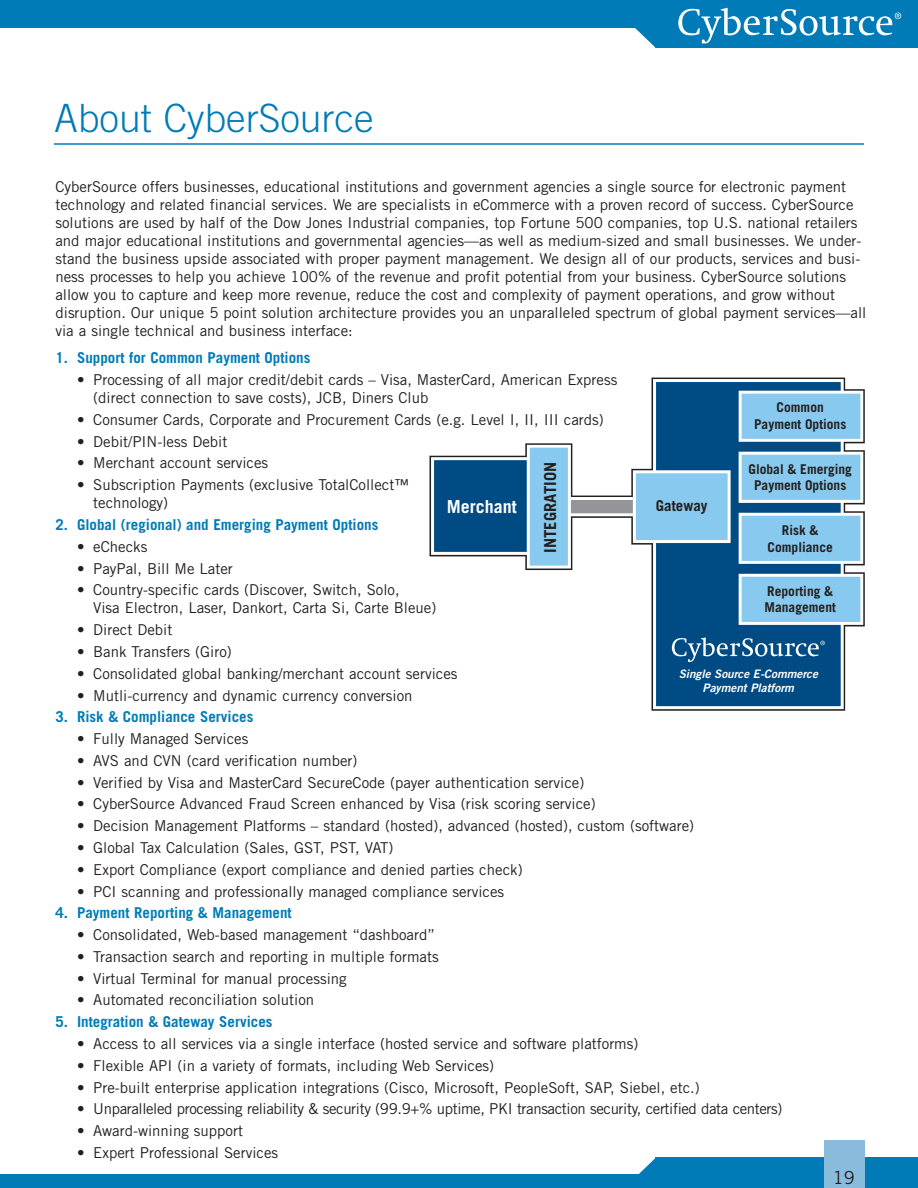
<style>
.page{position:relative;width:918px;height:1188px;background:#fff}
.page>*{position:absolute;margin:0;border:0;box-sizing:border-box;transform-origin:0 0}
.t1{font:300 39px "Trade Gothic";color:#007bb7}
.t2{font:700 18px "Trade Gothic";color:#fff}
.t3{font:18px "Trade Gothic";color:#231f20}
.t4{font:700 16.5px "Trade Gothic";color:#231f20}
.t5{font:15px/18px "Trade Gothic";color:#231f20}
.t6{font:700 15px "Trade Gothic";color:#007bb7}
.t7{font:15px "Trade Gothic";letter-spacing:-.025em;color:#231f20}
.t8{font:700 15px "Trade Gothic";color:#231f20}
.t9{font:700 13.5px/16.5px "Trade Gothic";color:#231f20;text-align:center}
.t10{font:italic 11.7px/14px "Trade Gothic Bold Two";color:#fff;text-align:center}
</style>
<div class="page">
<div style="left:0;top:0;width:665px;height:28px;background:#007bb7"></div>
<svg style="left:635px;top:28px;width:21px;height:20px"></svg>
<div style="left:656px;top:1158px;width:262px;height:30px;background:#007bb7"></div>
<div style="left:0;top:1174px;width:663px;height:14px;background:#007bb7"></div>
<svg style="left:639px;top:1158px;width:17px;height:16px"></svg>
<div style="left:824px;top:1140px;width:40px;height:48px;background:#89bbdd"></div>
<div style="left:656px;top:0;width:262px;height:48px;background:#007bb7"></div>
<svg style="left:678px;top:8px;width:223px;height:35px"></svg>
<hr style="left:54px;top:143px;width:810px;height:2px;background:#007bb7">
<div style="left:737px;top:389px;width:128px;height:54px;border:6px solid #231f20"></div>
<div style="left:737px;top:511px;width:128px;height:54px;border:6px solid #231f20"></div>
<div style="left:737px;top:572px;width:128px;height:54px;border:6px solid #231f20"></div>
<div style="left:737px;top:450px;width:128px;height:54px;border:6px solid #231f20"></div>
<div style="left:631px;top:469px;width:101px;height:76px;border:6px solid #231f20"></div>
<div style="left:566px;top:496px;width:71px;height:22px;border:6px solid #231f20"></div>
<div style="left:430px;top:456px;width:101px;height:100px;border:6px solid #231f20"></div>
<div style="left:525px;top:443px;width:47px;height:127px;border:6px solid #231f20"></div>
<div style="left:655px;top:381px;width:187px;height:327px;background:#004b84"></div>
<div style="left:653px;top:379px;width:191px;height:330px;border:3px solid #fff"></div>
<div style="left:740px;top:392px;width:122px;height:48px;background:#88caef"></div>
<div style="left:739px;top:391px;width:124px;height:51px;border:3px solid #fff"></div>
<div style="left:740px;top:514px;width:122px;height:48px;background:#88caef"></div>
<div style="left:739px;top:513px;width:124px;height:51px;border:3px solid #fff"></div>
<div style="left:740px;top:575px;width:122px;height:48px;background:#88caef"></div>
<div style="left:739px;top:574px;width:124px;height:51px;border:3px solid #fff"></div>
<div style="left:740px;top:453px;width:122px;height:48px;background:#88caef"></div>
<div style="left:739px;top:452px;width:124px;height:51px;border:3px solid #fff"></div>
<div style="left:634px;top:472px;width:95px;height:70px;background:#88caef"></div>
<div style="left:633px;top:470px;width:98px;height:73px;border:3px solid #fff"></div>
<div style="left:569px;top:499px;width:65px;height:16px;background:#939598"></div>
<div style="left:568px;top:497px;width:68px;height:19px;border:3px solid #fff"></div>
<svg style="left:672px;top:637px;width:153px;height:25px"></svg>
<div style="left:433px;top:459px;width:95px;height:94px;background:#004b84"></div>
<div style="left:431px;top:457px;width:99px;height:98px;border:3px solid #fff"></div>
<div style="left:528px;top:446px;width:41px;height:121px;background:#88caef"></div>
<div style="left:527px;top:445px;width:44px;height:124px;border:3px solid #fff"></div>
<h1 class="t1" style="left:54px;top:103px;width:321px">About CyberSource</h1>
<p class="t5" style="left:55px;top:179px;width:812px">CyberSource offers businesses, educational institutions and government agencies a single source for electronic payment technology and related financial services. We are specialists in eCommerce with a proven record of success. CyberSource solutions are used by half of the Dow Jones Industrial companies, top Fortune 500 companies, top U.S. national retailers and major educational institutions and governmental agencies—as well as medium-sized and small businesses. We under&shy;stand the business upside associated with proper payment management. We design all of our products, services and busi&shy;ness processes to help you achieve 100% of the revenue and profit potential from your business. CyberSource solutions allow you to capture and keep more revenue, reduce the cost and complexity of payment operations, and grow without disruption. Our unique 5 point solution architecture provides you an unparalleled spectrum of global payment services—all via a single technical and business interface:</p>
<p class="t6" style="left:55px;top:353px;width:256px">1. Support for Common Payment Options</p>
<p class="t5" style="left:93px;top:372px;width:526px;text-indent:-16px">• Processing of all major credit/debit cards – Visa, MasterCard, American Express (direct connection to save costs), JCB, Diners Club</p>
<p class="t5" style="left:77px;top:412px;width:528px">• Consumer Cards, Corporate and Procurement Cards (e.g. Level I, II, III cards)</p>
<p class="t5" style="left:77px;top:434px;width:152px">• Debit/PIN-less Debit</p>
<p class="t5" style="left:77px;top:456px;width:193px">• Merchant account services</p>
<p class="t5" style="left:93px;top:477px;width:318px;text-indent:-16px">• Subscription Payments (exclusive TotalCollect™ technology)</p>
<p class="t6" style="left:55px;top:519px;width:324px">2. Global (regional) and Emerging Payment Options</p>
<p class="t5" style="left:77px;top:539px;width:72px">• eChecks</p>
<p class="t5" style="left:77px;top:561px;width:157px">• PayPal, Bill Me Later</p>
<p class="t5" style="left:93px;top:582px;width:345px;text-indent:-16px">• Country-specific cards (Discover, Switch, Solo,<br>Visa Electron, Laser, Dankort, Carta Si, Carte Bleue)</p>
<p class="t5" style="left:77px;top:622px;width:97px">• Direct Debit</p>
<p class="t5" style="left:77px;top:644px;width:156px">• Bank Transfers (Giro)</p>
<p class="t5" style="left:77px;top:666px;width:382px">• Consolidated global banking/merchant account services</p>
<p class="t5" style="left:77px;top:688px;width:337px">• Mutli-currency and dynamic currency conversion</p>
<p class="t6" style="left:55px;top:711px;width:199px">3. Risk &amp; Compliance Services</p>
<p class="t5" style="left:77px;top:731px;width:173px">• Fully Managed Services</p>
<p class="t5" style="left:77px;top:753px;width:282px">• AVS and CVN (card verification number)</p>
<p class="t5" style="left:77px;top:775px;width:509px">• Verified by Visa and MasterCard SecureCode (payer authentication service)</p>
<p class="t5" style="left:77px;top:796px;width:520px">• CyberSource Advanced Fraud Screen enhanced by Visa (risk scoring service)</p>
<p class="t5" style="left:77px;top:818px;width:619px">• Decision Management Platforms – standard (hosted), advanced (hosted), custom (software)</p>
<p class="t5" style="left:77px;top:840px;width:318px">• Global Tax Calculation (Sales, GST, PST, VAT)</p>
<p class="t5" style="left:77px;top:862px;width:447px">• Export Compliance (export compliance and denied parties check)</p>
<p class="t5" style="left:77px;top:884px;width:429px">• PCI scanning and professionally managed compliance services</p>
<p class="t6" style="left:55px;top:907px;width:238px">4. Payment Reporting &amp; Management</p>
<p class="t5" style="left:77px;top:927px;width:359px">• Consolidated, Web-based management “dashboard”</p>
<p class="t5" style="left:77px;top:949px;width:363px">• Transaction search and reporting in multiple formats</p>
<p class="t5" style="left:77px;top:971px;width:271px">• Virtual Terminal for manual processing</p>
<p class="t5" style="left:77px;top:992px;width:239px">• Automated reconciliation solution</p>
<p class="t6" style="left:55px;top:1016px;width:219px">5. Integration &amp; Gateway Services</p>
<p class="t5" style="left:77px;top:1036px;width:563px">• Access to all services via a single interface (hosted service and software platforms)</p>
<p class="t5" style="left:77px;top:1058px;width:419px">• Flexible API (in a variety of formats, including Web Services)</p>
<p class="t5" style="left:77px;top:1080px;width:624px">• Pre-built enterprise application integrations (Cisco, Microsoft, PeopleSoft, SAP, Siebel, etc.)</p>
<p class="t7" style="left:77px;top:1103px;width:707px">• Unparalleled processing reliability &amp; security (99.9+% uptime, PKI transaction security, certified data centers)</p>
<p class="t5" style="left:77px;top:1123px;width:167px">• Award-winning support</p>
<p class="t5" style="left:77px;top:1145px;width:203px">• Expert Professional Services</p>
<p class="t9" style="left:754px;top:400px;width:94px">Common<br>Payment Options</p>
<p class="t4" style="left:544px;top:553px;width:92px;rotate:-90deg">INTEGRATION</p>
<p class="t9" style="left:749px;top:462px;width:105px">Global &amp; Emerging<br>Payment Options</p>
<p class="t2" style="left:447px;top:500px;width:72px">Merchant</p>
<p class="t8" style="left:656px;top:500px;width:53px">Gateway</p>
<p class="t9" style="left:768px;top:523px;width:67px">Risk &amp;<br>Compliance</p>
<p class="t9" style="left:765px;top:584px;width:73px;text-align:left">Reporting &amp;<br>Management</p>
<p class="t10" style="left:679px;top:668px;width:141px">Single Source E-Commerce<br>Payment Platform</p>
<p class="t3" style="left:833px;top:1171px;width:23px">19</p>
</div>
